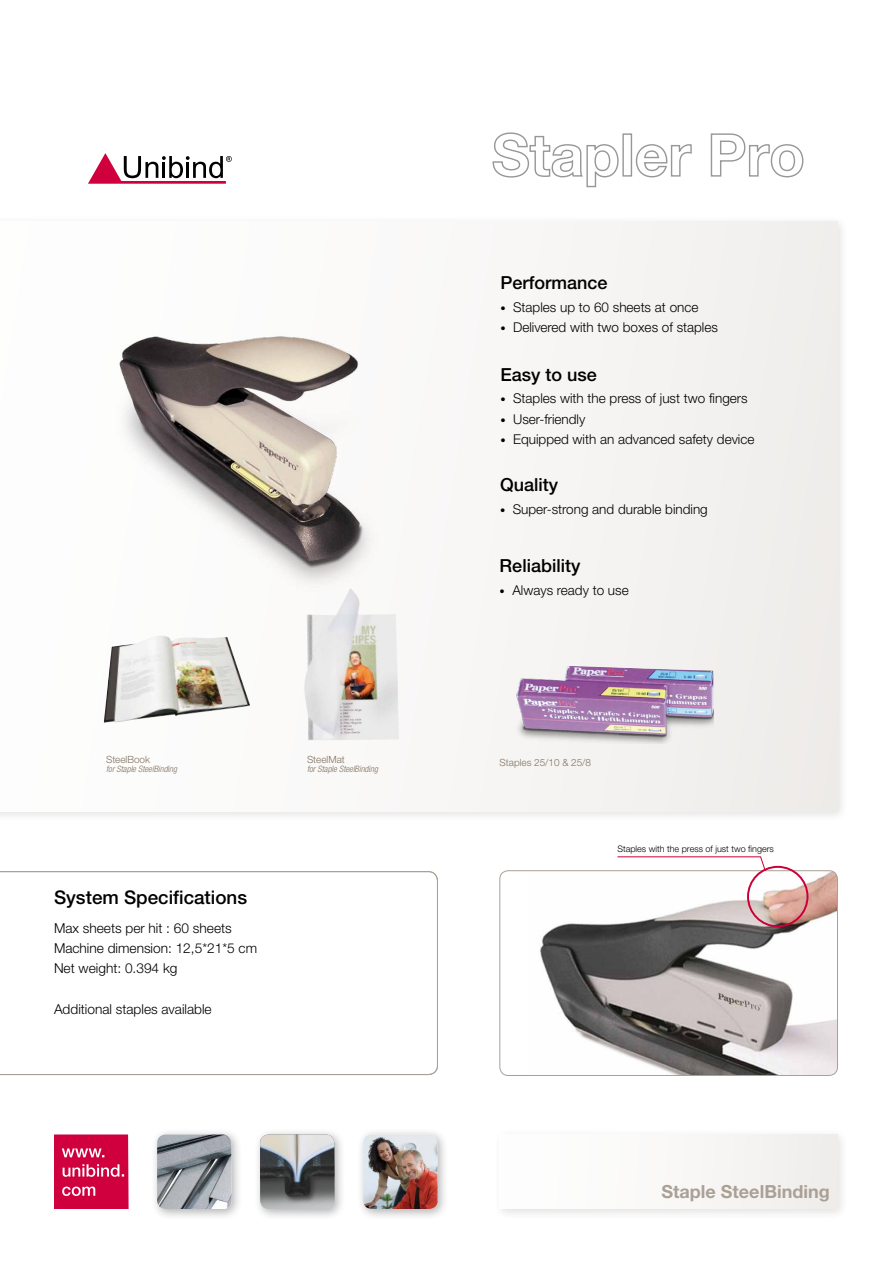
<style>
.page{position:relative;width:893px;height:1263px;background:#fff}
.page>*{position:absolute;margin:0;border:0;box-sizing:border-box;transform-origin:0 0}
.t1{font:500 18.75px "Helvetica Neue LT Pro";color:#000}
.t2{font:500 18px "Helvetica Neue LT Pro";color:#000}
.t3{font:700 18px "Helvetica Neue LT Pro";color:#aaa096}
.t4{font:300 13.65px/20.2px "Helvetica Neue LT Pro";color:#000}
.t5{font:300 13.5px "Helvetica Neue LT Pro";color:#000}
.t6{font:300 9.9px "Helvetica Neue LT Pro";color:#81715e}
.t7{font:300 9px "Helvetica Neue LT Pro";color:#000}
.t8{font:italic 300 condensed 8.85px "Helvetica Neue LT Pro";color:#81715e}
.s1{font-size:10.5px}
</style>
<div class="page">
<div style="left:0;top:215px;width:849px;height:608px;background:#000;opacity:.3"></div>
<div style="left:0;top:222px;width:838px;height:590px;background:#f8f7f5"></div>
<svg style="left:88px;top:153px;width:144px;height:31px"></svg>
<svg style="left:492px;top:132px;width:127px;height:56px"></svg>
<svg style="left:635px;top:144px;width:57px;height:34px"></svg>
<svg style="left:710px;top:133px;width:94px;height:45px"></svg>
<div style="left:150px;top:1127px;width:93px;height:93px;background:#000;opacity:.3"></div>
<img style="left:157px;top:1134px;width:75px;height:75px">
<svg style="left:54px;top:1134px;width:75px;height:75px;background:#d41e54"></svg>
<div style="left:493px;top:1127px;width:356px;height:93px;background:#000;opacity:.3"></div>
<div style="left:500px;top:1134px;width:338px;height:75px;background:#f9f8f7"></div>
<div style="left:356px;top:1127px;width:93px;height:93px;background:#000;opacity:.3"></div>
<img style="left:363px;top:1134px;width:75px;height:75px">
<img style="left:119px;top:336px;width:247px;height:244px">
<img style="left:304px;top:588px;width:95px;height:152px">
<img style="left:104px;top:636px;width:146px;height:87px">
<img style="left:540px;top:871px;width:297px;height:204px">
<div style="left:500px;top:870px;width:338px;height:206px;border:1px solid #aaa096;border-radius:9px"></div>
<svg style="left:617px;top:856px;width:149px;height:15px"></svg>
<div style="left:747px;top:866px;width:61px;height:61px;border:2px solid #c90039;border-radius:50%"></div>
<div style="left:253px;top:1127px;width:93px;height:93px;background:#000;opacity:.3"></div>
<img style="left:260px;top:1134px;width:75px;height:75px">
<img style="left:516px;top:666px;width:198px;height:78px">
<svg style="left:0;top:871px;width:438px;height:204px"></svg>
<p class="t6" style="left:106px;top:753px;width:45px">SteelBook</p>
<p class="t8" style="left:106px;top:764px;width:72px">for Staple SteelBinding</p>
<h1 class="t1" style="left:54px;top:886px;width:195px">System Specifications</h1>
<p class="t4" style="left:54px;top:917px;width:205px">Max sheets per hit : 60 sheets<br>Machine dimension: 12,5*21*5 cm<br>Net weight: 0.394 kg</p>
<p class="t4" style="left:54px;top:998px;width:159px">Additional staples available</p>
<p class="t6" style="left:307px;top:753px;width:39px">SteelMat</p>
<p class="t8" style="left:307px;top:764px;width:72px">for Staple SteelBinding</p>
<h2 class="t2" style="left:500px;top:272px;width:109px">Performance</h2>
<p class="t5" style="left:500px;top:299px;width:200px"><span class="s1">•</span> Staples up to 60 sheets at once</p>
<p class="t5" style="left:500px;top:319px;width:219px"><span class="s1">•</span> Delivered with two boxes of staples</p>
<h2 class="t2" style="left:500px;top:364px;width:98px">Easy to use</h2>
<p class="t5" style="left:500px;top:390px;width:249px"><span class="s1">•</span> Staples with the press of just two fingers</p>
<p class="t5" style="left:500px;top:411px;width:87px"><span class="s1">•</span> User-friendly</p>
<p class="t5" style="left:500px;top:431px;width:256px"><span class="s1">•</span> Equipped with an advanced safety device</p>
<h2 class="t2" style="left:500px;top:474px;width:60px">Quality</h2>
<p class="t5" style="left:500px;top:501px;width:209px"><span class="s1">•</span> Super-strong and durable binding</p>
<h2 class="t2" style="left:500px;top:555px;width:82px">Reliability</h2>
<p class="t5" style="left:500px;top:582px;width:131px"><span class="s1">•</span> Always ready to use</p>
<p class="t6" style="left:500px;top:757px;width:93px">Staples 25/10 &amp; 25/8</p>
<p class="t7" style="left:617px;top:843px;width:158px">Staples with the press of just two fingers</p>
<h2 class="t3" style="left:661px;top:1181px;width:170px">Staple SteelBinding</h2>
</div>
